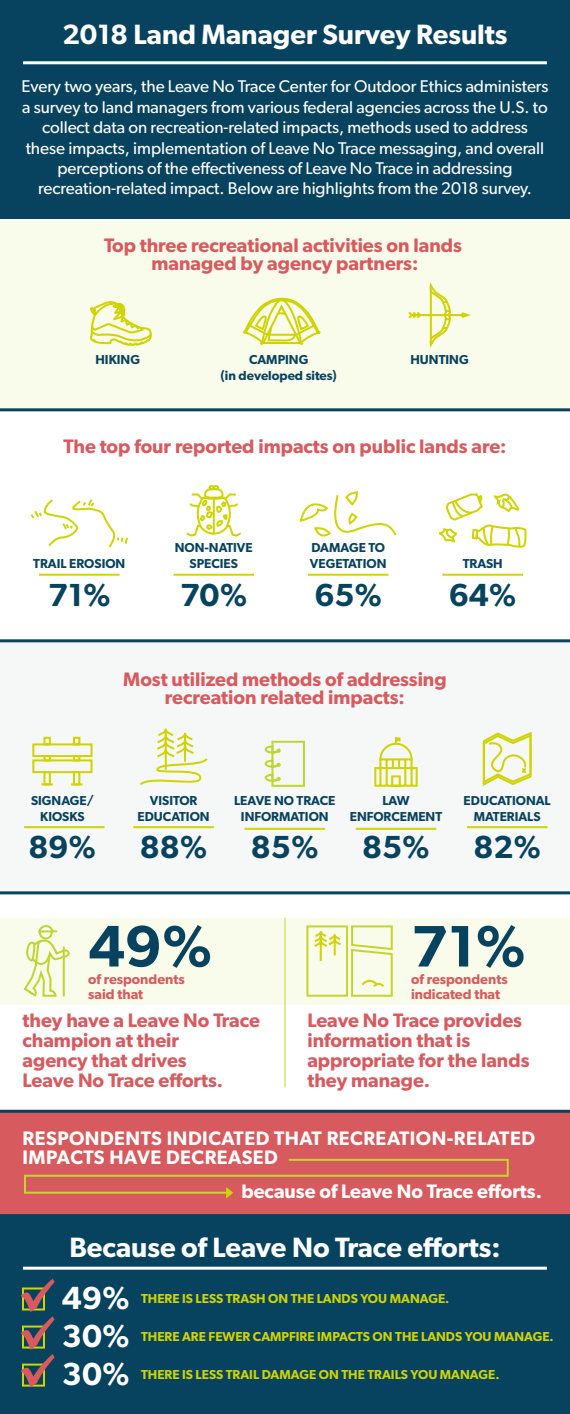
<style>
.page{position:relative;width:570px;height:1414px;background:#fff}
.page>*{position:absolute;margin:0;border:0;box-sizing:border-box;transform-origin:0 0}
.t1{font:600 58.7px "Gibson";color:#07435f}
.t2{font:600 32px "Gibson";color:#07435f}
.t3{font:600 32px "Gibson";color:#fff}
.t4{font:600 28px "Gibson";color:#fff}
.t5{font:600 19.5px/20px "Gibson";color:#d75a5e;text-align:center}
.t6{font:600 19.5px/19px "Gibson";letter-spacing:.025em;color:#fff}
.t7{font:600 19.5px "Gibson";color:#fff}
.t8{font:17px/20.4px "Gibson";letter-spacing:-.005em;color:#fff;text-align:center}
.t9{font:600 14px/15px "Gibson";color:#d75a5e}
.t10{font:600 13px/15.6px "Gibson";color:#07435f;text-align:center}
.t11{font:600 13px "Gibson";color:#cfd400}
</style>
<div class="page">
<div style="left:0;top:641px;width:570px;height:252px;background:#f6f7f7"></div>
<div style="left:0;top:1216px;width:570px;height:198px;background:#07435f"></div>
<hr style="left:284px;top:918px;width:1px;height:169px;background:#c3d52e">
<div style="left:0;top:918px;width:570px;height:86px;background:#f9fbeb"></div>
<div style="left:0;top:173px;width:570px;height:237px;background:#f9fbeb"></div>
<div style="left:0;top:0;width:570px;height:218px;background:#07435f"></div>
<svg style="left:89px;top:301px;width:63px;height:45px"></svg>
<svg style="left:242px;top:297px;width:79px;height:49px"></svg>
<hr style="left:0;top:639px;width:570px;height:3px;background:#07435f">
<hr style="left:0;top:408px;width:570px;height:3px;background:#07435f">
<hr style="left:23px;top:61px;width:524px;height:3px;background:#fff">
<hr style="left:0;top:891px;width:570px;height:3px;background:#07435f">
<div style="left:0;top:1111px;width:570px;height:105px;background:#d75a5e"></div>
<svg style="left:24px;top:1158px;width:485px;height:40px"></svg>
<div style="left:306px;top:925px;width:42px;height:71px;border:2px solid #c3d52e"></div>
<hr style="left:320px;top:933px;width:2px;height:28px;background:#cfd400">
<svg style="left:314px;top:931px;width:27px;height:24px"></svg>
<svg style="left:351px;top:925px;width:42px;height:72px"></svg>
<svg style="left:23px;top:925px;width:47px;height:72px"></svg>
<hr style="left:63px;top:947px;width:2px;height:48px;background:#c0d52f">
<hr style="left:0;top:1110px;width:570px;height:3px;background:#07435f">
<hr style="left:0;top:1214px;width:570px;height:3px;background:#07435f">
<hr style="left:356px;top:828px;width:80px;height:2px;background:#cfd400">
<svg style="left:374px;top:736px;width:44px;height:51px"></svg>
<hr style="left:245px;top:828px;width:80px;height:2px;background:#cfd400">
<svg style="left:264px;top:740px;width:41px;height:47px"></svg>
<hr style="left:467px;top:826px;width:80px;height:2px;background:#cfd400">
<hr style="left:24px;top:826px;width:81px;height:2px;background:#cfd400">
<div style="left:32px;top:743px;width:61px;height:14px;border:2px solid #cfd400"></div>
<div style="left:32px;top:759px;width:61px;height:14px;border:2px solid #cfd400"></div>
<div style="left:43px;top:737px;width:8px;height:8px;border:2px solid #cfd400"></div>
<div style="left:73px;top:737px;width:7px;height:8px;border:2px solid #cfd400"></div>
<div style="left:43px;top:755px;width:8px;height:6px;border:2px solid #cfd400"></div>
<div style="left:73px;top:755px;width:7px;height:6px;border:2px solid #cfd400"></div>
<div style="left:43px;top:771px;width:8px;height:14px;border:2px solid #cfd400"></div>
<div style="left:73px;top:771px;width:7px;height:14px;border:2px solid #cfd400"></div>
<hr style="left:133px;top:826px;width:81px;height:2px;background:#cfd400">
<svg style="left:139px;top:728px;width:69px;height:57px"></svg>
<svg style="left:439px;top:493px;width:88px;height:55px"></svg>
<hr style="left:442px;top:574px;width:81px;height:2px;background:#cfd400">
<svg style="left:299px;top:491px;width:98px;height:46px"></svg>
<hr style="left:308px;top:574px;width:81px;height:2px;background:#cfd400">
<svg style="left:30px;top:499px;width:99px;height:49px"></svg>
<hr style="left:39px;top:574px;width:81px;height:2px;background:#cfd400">
<svg style="left:186px;top:485px;width:56px;height:52px"></svg>
<hr style="left:174px;top:574px;width:80px;height:2px;background:#cfd400">
<hr style="left:23px;top:1266px;width:524px;height:3px;background:#fff">
<svg style="left:21px;top:1278px;width:34px;height:109px"></svg>
<hr style="left:410px;top:314px;width:53px;height:2px;background:#cfd400">
<svg style="left:459px;top:312px;width:12px;height:6px"></svg>
<svg style="left:408px;top:283px;width:44px;height:64px"></svg>
<svg style="left:482px;top:731px;width:50px;height:55px"></svg>
<h3 class="t4" style="left:62px;top:18px;width:447px">2018 Land Manager Survey Results</h3>
<p class="t8" style="left:22px;top:76px;width:528px">Every two years, the Leave No Trace Center for Outdoor Ethics administers a survey to land managers from various federal agencies across the U.S. to collect data on recreation-related impacts, methods used to address these impacts, implementation of Leave No Trace messaging, and overall perceptions of the effectiveness of Leave No Trace in addressing recreation-related impact. Below are highlights from the 2018 survey.</p>
<p class="t5" style="left:104px;top:236px;width:359px;line-height:18.3px">Top three recreational activities on lands managed by agency partners:</p>
<p class="t10" style="left:96px;top:352px;width:46px">HIKING</p>
<p class="t10" style="left:221px;top:352px;width:118px">CAMPING<br>(in developed sites)</p>
<p class="t10" style="left:411px;top:352px;width:60px">HUNTING</p>
<p class="t5" style="left:63px;top:436px;width:445px">The top four reported impacts on public lands are:</p>
<p class="t10" style="left:33px;top:555px;width:94px">TRAIL EROSION</p>
<h2 class="t2" style="left:48px;top:576px;width:64px">71%</h2>
<p class="t10" style="left:175px;top:540px;width:79px">NON-NATIVE<br>SPECIES</p>
<h2 class="t2" style="left:180px;top:576px;width:69px">70%</h2>
<p class="t10" style="left:310px;top:540px;width:78px;text-align:left">DAMAGE TO<br>VEGETATION</p>
<h2 class="t2" style="left:314px;top:576px;width:69px">65%</h2>
<p class="t10" style="left:463px;top:555px;width:41px">TRASH</p>
<h2 class="t2" style="left:449px;top:576px;width:69px">64%</h2>
<p class="t5" style="left:123px;top:669px;width:325px;line-height:18.3px">Most utilized methods of addressing recreation related impacts:</p>
<p class="t10" style="left:31px;top:792px;width:64px">SIGNAGE/<br>KIOSKS</p>
<h2 class="t2" style="left:29px;top:828px;width:69px">89%</h2>
<p class="t10" style="left:138px;top:792px;width:74px">VISITOR<br>EDUCATION</p>
<h2 class="t2" style="left:140px;top:828px;width:69px">88%</h2>
<p class="t10" style="left:234px;top:792px;width:103px">LEAVE NO TRACE<br>INFORMATION</p>
<h2 class="t2" style="left:251px;top:828px;width:69px">85%</h2>
<p class="t10" style="left:350px;top:792px;width:94px">LAW<br>ENFORCEMENT</p>
<h2 class="t2" style="left:362px;top:828px;width:69px">85%</h2>
<p class="t10" style="left:464px;top:792px;width:89px">EDUCATIONAL<br>MATERIALS</p>
<h2 class="t2" style="left:473px;top:828px;width:69px">82%</h2>
<h1 class="t1" style="left:88px;top:911px;width:126px">49%</h1>
<p class="t9" style="left:88px;top:986px;width:57px">said that</p>
<p class="t9" style="left:88px;top:971px;width:98px">of respondents</p>
<p class="t5" style="left:23px;top:1009px;width:239px;text-align:left">they have a Leave No Trace champion at their<br>agency that drives<br>Leave No Trace efforts.</p>
<h1 class="t1" style="left:411px;top:911px;width:116px">71%</h1>
<p class="t9" style="left:411px;top:971px;width:98px">of respondents indicated that</p>
<p class="t5" style="left:307px;top:1009px;width:224px;text-align:left">Leave No Trace provides information that is appropriate for the lands they manage.</p>
<p class="t6" style="left:23px;top:1128px;width:514px">RESPONDENTS INDICATED THAT RECREATION-RELATED<br>IMPACTS HAVE DECREASED</p>
<p class="t7" style="left:241px;top:1179px;width:302px">because of Leave No Trace efforts.</p>
<h3 class="t4" style="left:69px;top:1230px;width:433px">Because of Leave No Trace efforts:</h3>
<h2 class="t3" style="left:62px;top:1279px;width:69px">49%</h2>
<p class="t11" style="left:141px;top:1291px;width:310px">THERE IS LESS TRASH ON THE LANDS YOU MANAGE.</p>
<h2 class="t3" style="left:62px;top:1317px;width:69px">30%</h2>
<p class="t11" style="left:141px;top:1329px;width:414px">THERE ARE FEWER CAMPFIRE IMPACTS ON THE LANDS YOU MANAGE.</p>
<h2 class="t3" style="left:62px;top:1355px;width:69px">30%</h2>
<p class="t11" style="left:141px;top:1367px;width:360px">THERE IS LESS TRAIL DAMAGE ON THE TRAILS YOU MANAGE.</p>
</div>
